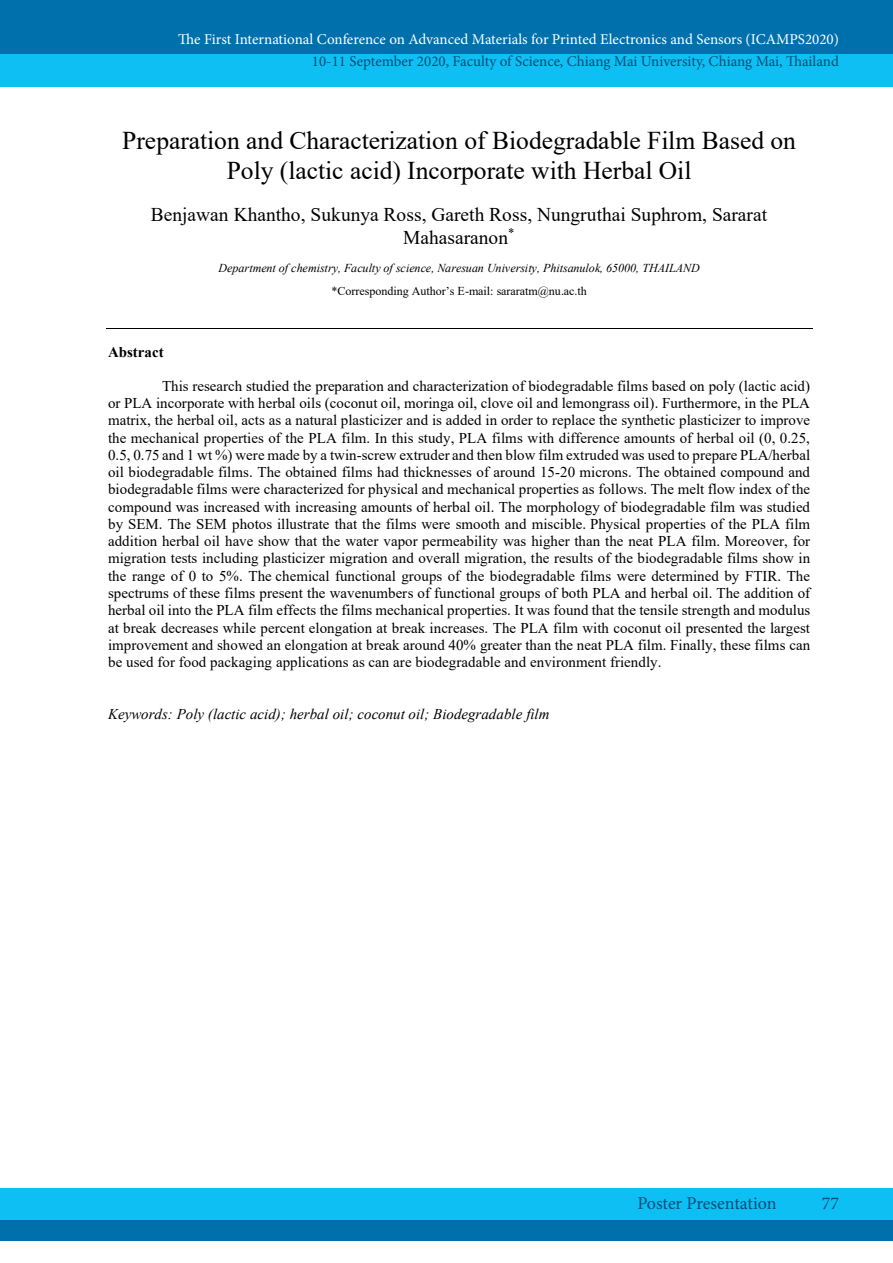
<style>
.page{position:relative;width:893px;height:1263px;background:#fff}
.page>*{position:absolute;margin:0;border:0;box-sizing:border-box;transform-origin:0 0}
.t1{font:25.5px/30px "Times New Roman";color:#000;text-align:center}
.t2{font:19.5px/22.5px "Times New Roman";color:#000;text-align:center}
.t3{font:18px "Minion Pro";color:#004c7a}
.t4{font:15px/17.2px "Times New Roman";letter-spacing:.005em;color:#000;text-align:justify}
.t5{font:15px "Minion Pro";color:#fff}
.t6{font:15px "Minion Pro";color:#004c7a}
.t7{font:italic 15px "Times New Roman";color:#000}
.t8{font:700 15px "Times New Roman";color:#000}
.t9{font:italic 12px/23.5px "Times New Roman";color:#000;text-align:center}
.s1{font-style:normal}
</style>
<div class="page">
<div style="left:0;top:1188px;width:893px;height:32px;background:#0dbff2"></div>
<div style="left:0;top:54px;width:893px;height:32px;background:#0dbff2"></div>
<div style="left:0;top:1220px;width:893px;height:21px;background:#0070ad"></div>
<div style="left:0;top:0;width:893px;height:53px;background:#0070ad"></div>
<hr style="left:106px;top:328px;width:706px;height:1px;background:#000">
<p class="t5" style="left:178px;top:29px;width:662px">The First International Conference on Advanced Materials for Printed Electronics and Sensors (ICAMPS2020)</p>
<p class="t6" style="left:312px;top:51px;width:529px">10-11 September 2020, Faculty of Science, Chiang Mai University, Chiang Mai, Thailand</p>
<p class="t1" style="left:122px;top:125px;width:675px">Preparation and Characterization of Biodegradable Film Based on<br>Poly (lactic acid) Incorporate with Herbal Oil</p>
<p class="t2" style="left:151px;top:203px;width:618px">Benjawan Khantho, Sukunya Ross, Gareth Ross, Nungruthai Suphrom, Sararat<br>Mahasaranon<sup>*</sup></p>
<p class="t9" style="left:219px;top:255px;width:483px">Department of chemistry, Faculty of science, Naresuan University, Phitsanulok, 65000, THAILAND <span class="s1">*Corresponding Author’s E-mail: sararatm@nu.ac.th</span></p>
<p class="t8" style="left:108px;top:341px;width:57px">Abstract</p>
<p class="t4" style="left:108px;top:377px;width:704px;text-indent:54px">This research studied the preparation and characterization of biodegradable films based on poly (lactic acid) or PLA incorporate with herbal oils (coconut oil, moringa oil, clove oil and lemongrass oil). Furthermore, in the PLA matrix, the herbal oil, acts as a natural plasticizer and is added in order to replace the synthetic plasticizer to improve the mechanical properties of the PLA film. In this study, PLA films with difference amounts of herbal oil (0, 0.25, 0.5, 0.75 and 1 wt %) were made by a twin-screw extruder and then blow film extruded was used to prepare PLA/herbal oil biodegradable films. The obtained films had thicknesses of around 15-20 microns. The obtained compound and biodegradable films were characterized for physical and mechanical properties as follows. The melt flow index of the compound was increased with increasing amounts of herbal oil. The morphology of biodegradable film was studied by SEM. The SEM photos illustrate that the films were smooth and miscible. Physical properties of the PLA film addition herbal oil have show that the water vapor permeability was higher than the neat PLA film. Moreover, for migration tests including plasticizer migration and overall migration, the results of the biodegradable films show in the range of 0 to 5%. The chemical functional groups of the biodegradable films were determined by FTIR. The spectrums of these films present the wavenumbers of functional groups of both PLA and herbal oil. The addition of herbal oil into the PLA film effects the films mechanical properties. It was found that the tensile strength and modulus at break decreases while percent elongation at break increases. The PLA film with coconut oil presented the largest improvement and showed an elongation at break around 40% greater than the neat PLA film. Finally, these films can be used for food packaging applications as can are biodegradable and environment friendly.</p>
<p class="t7" style="left:108px;top:703px;width:443px">Keywords: Poly (lactic acid); herbal oil; coconut oil; Biodegradable film</p>
<p class="t3" style="left:637px;top:1191px;width:141px">Poster Presentation</p>
<p class="t3" style="left:822px;top:1191px;width:19px">77</p>
</div>
